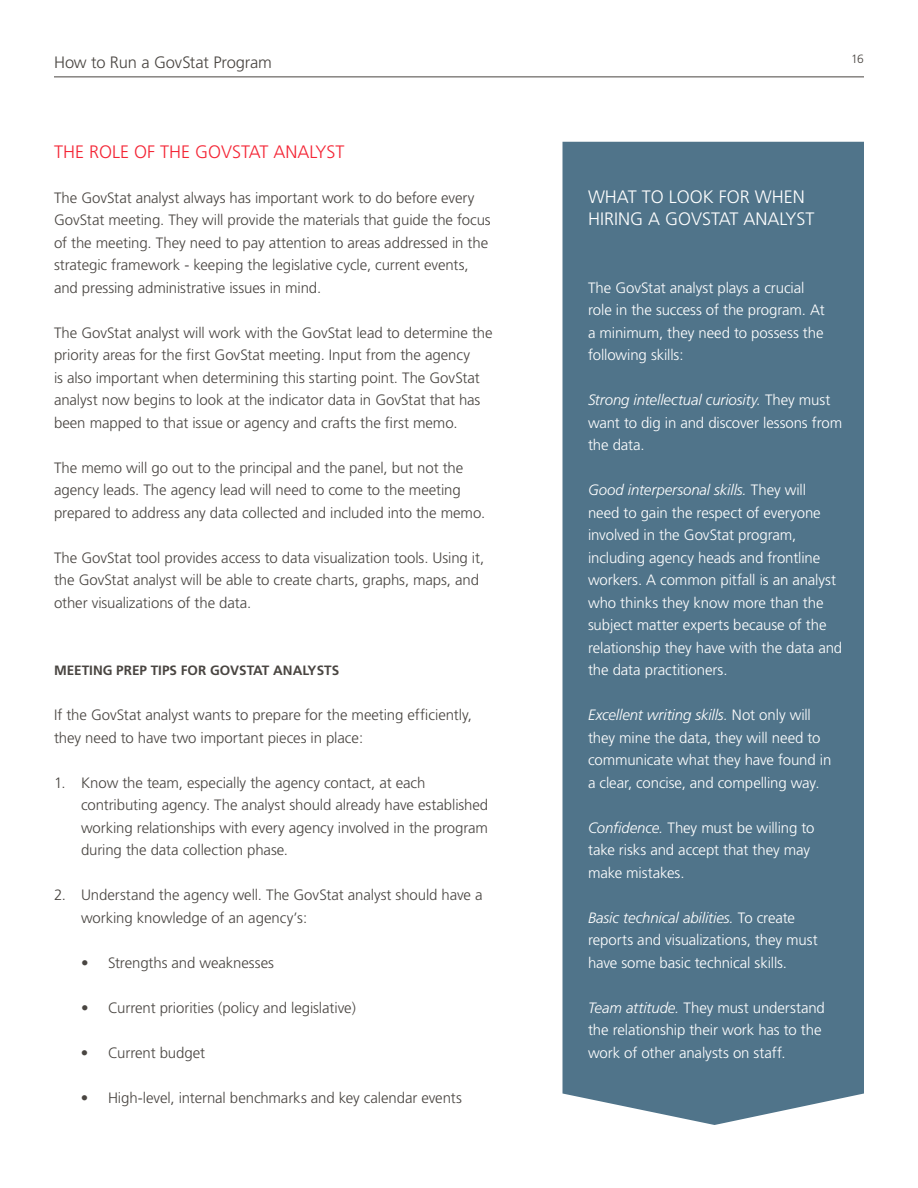
<style>
.page{position:relative;width:918px;height:1188px;background:#fff}
.page>*{position:absolute;margin:0;border:0;box-sizing:border-box;transform-origin:0 0}
.t1{font:300 18px "Frutiger";color:#fff}
.t2{font:300 18px "Frutiger";color:#f42535}
.t3{font:300 16.5px "Frutiger";letter-spacing:-.015em;color:#494541}
.t4{font:300 15px/22.5px "Frutiger";letter-spacing:-.005em;color:#494541}
.t5{font:300 15px/22.5px "Frutiger";letter-spacing:-.005em;color:#fff}
.t6{font:700 13.5px "Frutiger";color:#494541}
.t7{font:300 12px "Frutiger";color:#494541}
.s1{font-style:italic}
</style>
<div class="page">
<div style="left:562px;top:142px;width:302px;height:983px;background:#50748a"></div>
<hr style="left:54px;top:76px;width:810px;height:1px;background:#494541">
<p class="t3" style="left:54px;top:52px;width:219px">How to Run a GovStat Program</p>
<p class="t7" style="left:851px;top:52px;width:14px">16</p>
<p class="t2" style="left:54px;top:141px;width:198px">Th e Role of th e GovStat</p>
<p class="t2" style="left:274px;top:141px;width:53px">Analyst</p>
<p class="t4" style="left:54px;top:186px;width:438px">The GovStat analyst always has important work to do before every GovStat meeting. They will provide the materials that guide the focus of the meeting. They need to pay attention to areas addressed in the strategic framework - keeping the legislative cycle, current events, and pressing administrative issues in mind.</p>
<p class="t4" style="left:54px;top:321px;width:440px">The GovStat analyst will work with the GovStat lead to determine the priority areas for the first GovStat meeting. Input from the agency<br>is also important when determining this starting point. The GovStat analyst now begins to look at the indicator data in GovStat that has been mapped to that issue or agency and crafts the first memo.</p>
<p class="t4" style="left:54px;top:456px;width:433px">The memo will go out to the principal and the panel, but not the agency leads. The agency lead will need to come to the meeting prepared to address any data collected and included into the memo.</p>
<p class="t4" style="left:54px;top:546px;width:432px">The GovStat tool provides access to data visualization tools. Using it, the GovStat analyst will be able to create charts, graphs, maps, and other visualizations of the data.</p>
<p class="t6" style="left:54px;top:662px;width:136px">MEETING PREP TIPS FOR</p>
<p class="t6" style="left:210px;top:662px;width:46px">GOVSTAT</p>
<p class="t6" style="left:273px;top:662px;width:52px">ANALYSTS</p>
<p class="t4" style="left:54px;top:704px;width:419px">If the GovStat analyst wants to prepare for the meeting efficiently, they need to have two important pieces in place:</p>
<p class="t4" style="left:81px;top:771px;width:409px;text-indent:-27px">1. Know the team, especially the agency contact, at each contributing agency. The analyst should already have established working relationships with every agency involved in the program during the data collection phase.</p>
<p class="t4" style="left:81px;top:884px;width:403px;text-indent:-27px">2. Understand the agency well. The GovStat analyst should have a working knowledge of an agency’s:</p>
<p class="t4" style="left:81px;top:951px;width:195px">• Strengths and weaknesses</p>
<p class="t4" style="left:81px;top:996px;width:277px">• Current priorities (policy and legislative)</p>
<p class="t4" style="left:81px;top:1041px;width:126px">• Current budget</p>
<p class="t4" style="left:81px;top:1086px;width:382px">• High-level, internal benchmarks and key calendar events</p>
<p class="t1" style="left:588px;top:186px;width:29px">What</p>
<p class="t1" style="left:642px;top:186px;width:164px">to look for wh en</p>
<p class="t1" style="left:588px;top:209px;width:8px">hiri</p>
<p class="t1" style="left:618px;top:209px;width:104px">ng a GovStat</p>
<p class="t1" style="left:744px;top:209px;width:53px">Analyst</p>
<p class="t5" style="left:588px;top:276px;width:238px">The GovStat analyst plays a crucial role in the success of the program. At a minimum, they need to possess the following skills:</p>
<p class="t5" style="left:588px;top:389px;width:256px"><span class="s1">Strong intellectual curiosity.</span> They must want to dig in and discover lessons from the data.</p>
<p class="t5" style="left:588px;top:479px;width:256px"><span class="s1">Good interpersonal skills.</span> They will<br>need to gain the respect of everyone involved in the GovStat program, including agency heads and frontline workers. A common pitfall is an analyst who thinks they know more than the subject matter experts because of the relationship they have with the data and the data practitioners.</p>
<p class="t5" style="left:588px;top:704px;width:245px"><span class="s1">Excellent writing skills.</span> N ot only will they mine the data, they will need to communicate what they have found in a clear, concise, and compelling way.</p>
<p class="t5" style="left:588px;top:816px;width:228px"><span class="s1">Confidence.</span> They must be willing to take risks and accept that they may make mistakes.</p>
<p class="t5" style="left:588px;top:906px;width:231px"><span class="s1">Basic technical abilities.</span> To create reports and visualizations, they must have some basic technical skills.</p>
<p class="t5" style="left:588px;top:996px;width:238px"><span class="s1">Team attitude.</span> They must understand the relationship their work has to the work of other analysts on staff.</p>
</div>
